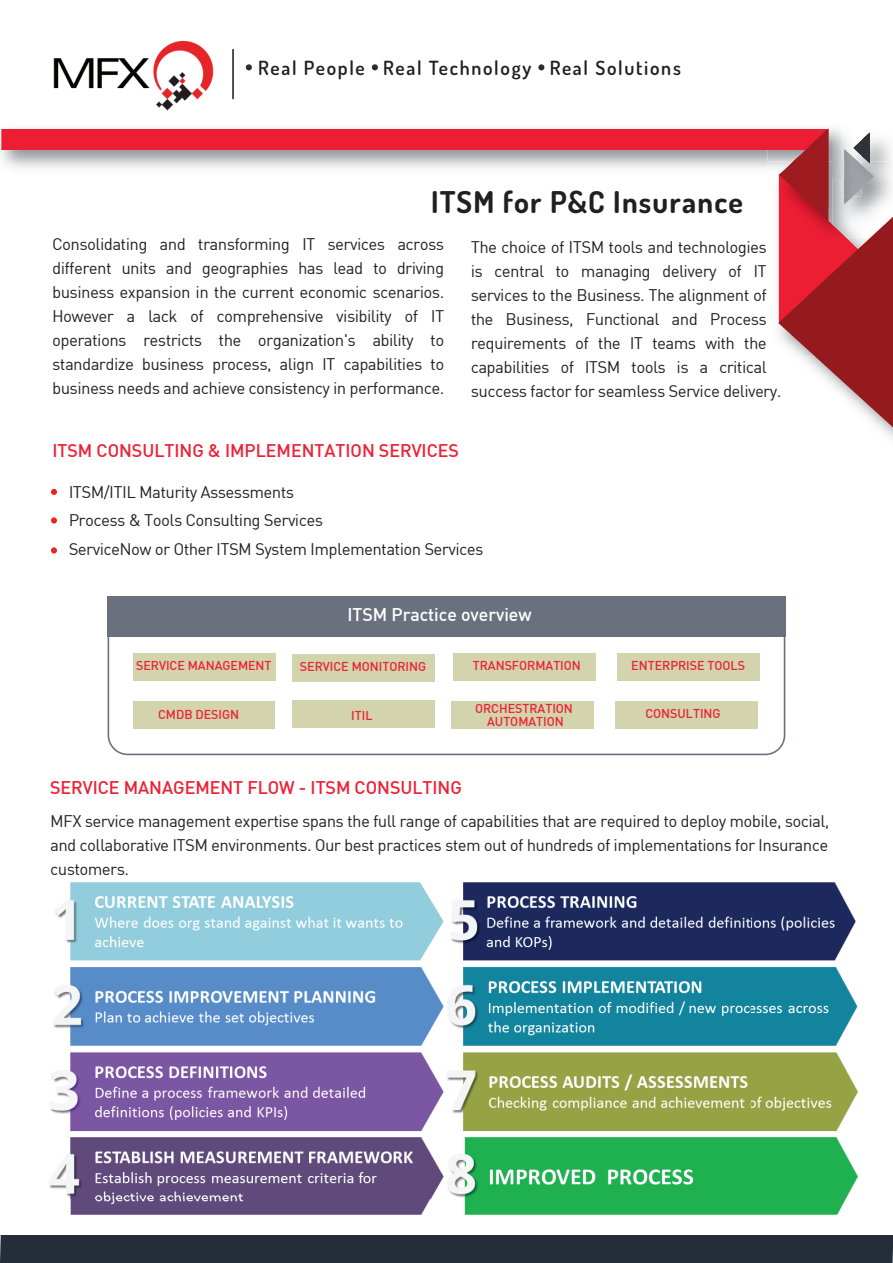
<style>
.page{position:relative;width:893px;height:1263px;background:#fff}
.page>*{position:absolute;margin:0;border:0;box-sizing:border-box;transform-origin:0 0}
.t1{font:700 30px "Dosis";letter-spacing:.04em;color:#231f20}
.t2{font:600 19.5px "Dosis";letter-spacing:.085em;color:#231f20}
.t3{font:500 18px "Sapient Sans";color:#ed2136}
.t4{font:500 18px "Sapient Sans";color:#fff}
.t5{font:16.5px/24px "Sapient Sans";color:#231f20;text-align:justify}
.t6{font:500 12.6px/12.6px "Sapient Sans";color:#eb2336;text-align:center}
</style>
<div class="page">
<img style="left:768px;top:128px;width:66px;height:1px">
<svg style="left:1px;top:129px;width:892px;height:298px"></svg>
<img style="left:53px;top:40px;width:161px;height:71px">
<hr style="left:232px;top:49px;width:2px;height:50px;background:#231f20">
<svg style="left:246px;top:64px;width:6px;height:6px"></svg>
<svg style="left:538px;top:64px;width:6px;height:6px"></svg>
<svg style="left:372px;top:64px;width:6px;height:6px"></svg>
<div style="left:0;top:1235px;width:893px;height:28px;background:#252e38"></div>
<svg style="left:51px;top:547px;width:6px;height:6px"></svg>
<svg style="left:51px;top:517px;width:6px;height:6px"></svg>
<svg style="left:51px;top:489px;width:6px;height:6px"></svg>
<div style="left:108px;top:619px;width:677px;height:136px;border:2px solid #6a707e;border-radius:19px"></div>
<div style="left:107px;top:596px;width:678px;height:41px;background:#6a707e"></div>
<div style="left:134px;top:653px;width:142px;height:27px;background:#d3d3ae"></div>
<div style="left:454px;top:653px;width:142px;height:28px;background:#d3d3ae"></div>
<div style="left:134px;top:701px;width:141px;height:28px;background:#d3d3ae"></div>
<div style="left:293px;top:654px;width:142px;height:27px;background:#d3d3ae"></div>
<div style="left:293px;top:700px;width:142px;height:28px;background:#d3d3ae"></div>
<div style="left:452px;top:701px;width:142px;height:28px;background:#d3d3ae"></div>
<div style="left:616px;top:701px;width:142px;height:28px;background:#d3d3ae"></div>
<div style="left:617px;top:653px;width:142px;height:28px;background:#d3d3ae"></div>
<img style="left:14px;top:882px;width:843px;height:363px">
<p class="t2" style="left:258px;top:56px;width:424px">Real People Real Technology Real Solutions</p>
<h1 class="t1" style="left:431px;top:183px;width:313px">ITSM for P&amp;C Insurance</h1>
<p class="t5" style="left:52px;top:232px;width:393px">Consolidating and transforming IT services across different units and geographies has lead to driving business expansion in the current economic scenarios.<br>However a lack of comprehensive visibility of IT operations restricts the organization's ability to standardize business process, align IT capabilities to business needs and achieve consistency in performance.</p>
<p class="t5" style="left:471px;top:235px;width:312px;text-align:left">The choice of ITSM tools and technologies is central to managing delivery of IT services to the Business. The alignment of the Business, Functional and Process requirements of the IT teams with the capabilities of ITSM tools is a critical success factor for seamless Service delivery.</p>
<p class="t3" style="left:52px;top:439px;width:408px">ITSM CONSULTING &amp; IMPLEMENTATION SERVICES</p>
<p class="t5" style="left:69px;top:477px;width:416px;line-height:28.5px;text-align:left">ITSM/ITIL Maturity Assessments<br>Process &amp; Tools Consulting Services<br>ServiceNow or Other ITSM System Implementation Services</p>
<p class="t6" style="left:136px;top:659px;width:137px">SERVICE MANAGEMENT</p>
<p class="t6" style="left:158px;top:708px;width:83px">CMDB DESIGN</p>
<p class="t4" style="left:347px;top:603px;width:186px">ITSM Practice overview</p>
<p class="t6" style="left:300px;top:660px;width:128px">SERVICE MONITORING</p>
<p class="t6" style="left:351px;top:708px;width:23px">ITIL</p>
<p class="t6" style="left:473px;top:658px;width:110px">TRANSFORMATION</p>
<p class="t6" style="left:475px;top:702px;width:99px">ORCHESTRATION<br>AUTOMATION</p>
<p class="t6" style="left:631px;top:659px;width:115px">ENTERPRISE TOOLS</p>
<p class="t6" style="left:645px;top:707px;width:77px">CONSULTING</p>
<p class="t3" style="left:50px;top:776px;width:413px">SERVICE MANAGEMENT FLOW - ITSM CONSULTING</p>
<p class="t5" style="left:50px;top:808px;width:780px">MFX service management expertise spans the full range of capabilities that are required to deploy mobile, social, and collaborative ITSM environments. Our best practices stem out of hundreds of implementations for Insurance customers.</p>
</div>
